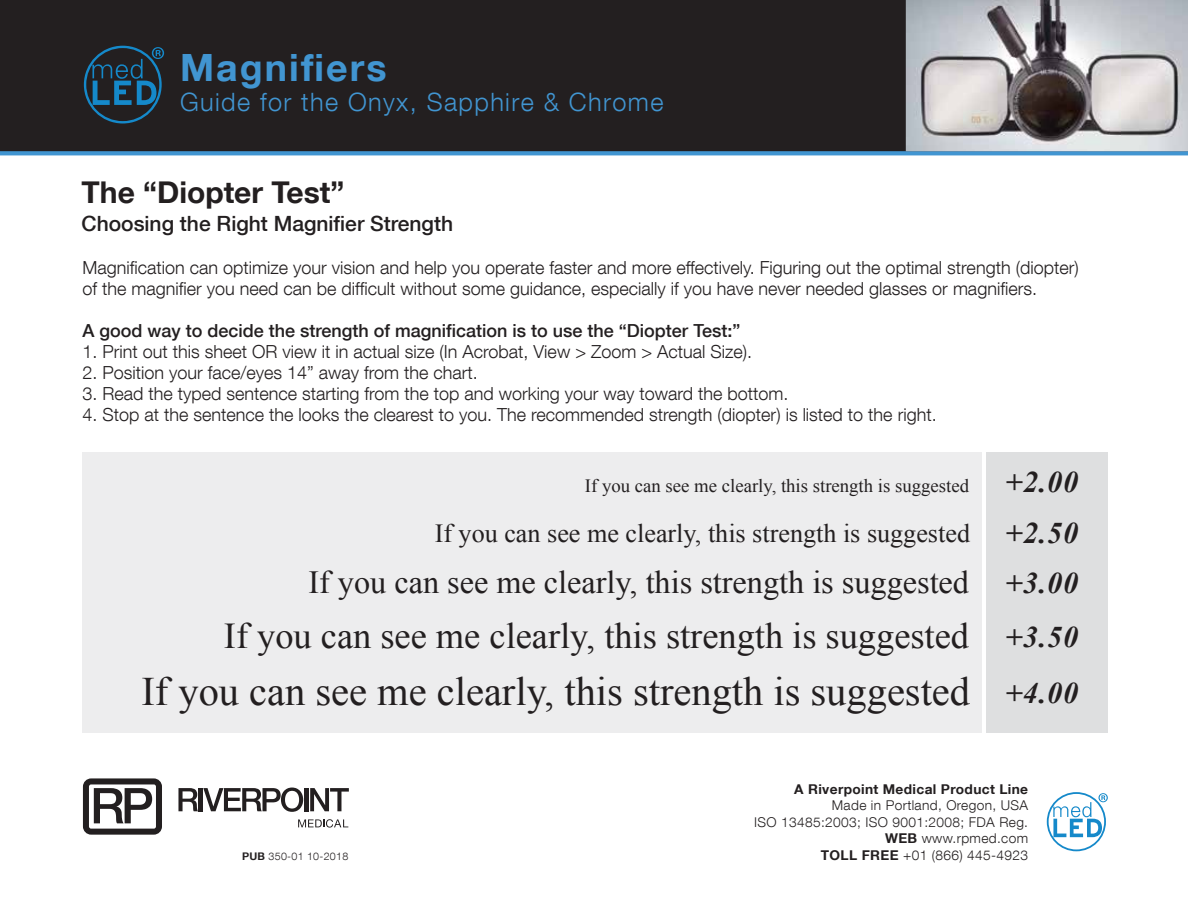
<style>
.page{position:relative;width:1188px;height:918px;background:#fff}
.page>*{position:absolute;margin:0;border:0;box-sizing:border-box;transform-origin:0 0}
.t1{font:40.5px "Times New Roman";color:#231f20}
.t2{font:700 37.65px "Helvetica Neue LT Com";letter-spacing:.055em;color:#4195d1}
.t3{font:36.3px "Times New Roman";color:#231f20}
.t4{font:32.25px "Times New Roman";color:#231f20}
.t5{font:italic 700 30px/54.2px "Times New Roman";letter-spacing:.025em;color:#231f20}
.t6{font:700 30px "Helvetica Neue LT Com";color:#231f20}
.t7{font:26.1px "Times New Roman";color:#231f20}
.t8{font:300 25.35px "Helvetica Neue LT Com";letter-spacing:.055em;color:#4195d1}
.t9{font:500 21px "Helvetica Neue LT Com";color:#231f20}
.t10{font:18.75px "Times New Roman";color:#231f20}
.t11{font:300 18px/21px "Helvetica Neue LT Com";color:#231f20}
.t12{font:500 18px "Helvetica Neue LT Com";color:#231f20}
.t13{font:300 13.5px/16.5px "Helvetica Neue LT Com";letter-spacing:.025em;color:#231f20;text-align:right}
.t14{font:700 13.5px "Helvetica Neue LT Com";letter-spacing:.025em;color:#231f20}
.t15{font:300 10.5px "Helvetica Neue LT Com";letter-spacing:.025em;color:#231f20}
.s1{font-weight:700;font-style:italic;font-size:30px}
.s2{font-weight:700}
</style>
<div class="page">
<div style="left:986px;top:453px;width:122px;height:280px;background:#dedfe0"></div>
<div style="left:82px;top:452px;width:900px;height:281px;background:#ededee"></div>
<div style="left:0;top:0;width:1188px;height:153px;background:#231f20"></div>
<svg style="left:298px;top:819px;width:50px;height:9px"></svg>
<svg style="left:178px;top:788px;width:125px;height:24px"></svg>
<hr style="left:304px;top:788px;width:4px;height:23px;background:#231f20">
<svg style="left:310px;top:788px;width:39px;height:23px"></svg>
<svg style="left:83px;top:778px;width:79px;height:57px"></svg>
<svg style="left:84px;top:46px;width:80px;height:77px"></svg>
<svg style="left:1047px;top:792px;width:61px;height:59px"></svg>
<svg style="left:0;top:151px;width:1188px;height:4px;background:#4190c9"></svg>
<img style="left:906px;top:0;width:282px;height:151px">
<img style="left:963px;top:7px;width:158px;height:141px">
<h2 class="t2" style="left:180px;top:44px;width:208px">Magnifiers</h2>
<h3 class="t8" style="left:180px;top:87px;width:485px">Guide for the Onyx, Sapphire &amp; Chrome</h3>
<h3 class="t6" style="left:82px;top:173px;width:264px">The “Diopter Test”</h3>
<p class="t9" style="left:82px;top:211px;width:373px">Choosing the Right Magnifier Strength</p>
<p class="t11" style="left:82px;top:257px;width:998px">Magnification can optimize your vision and help you operate faster and more effectively. Figuring out the optimal strength (diopter) of the magnifier you need can be difficult without some guidance, especially if you have never needed glasses or magnifiers.</p>
<p class="t12" style="left:82px;top:320px;width:659px">A good way to decide the strength of magnification is to use the “Diopter Test:”</p>
<p class="t11" style="left:82px;top:341px;width:671px">1. Print out this sheet OR view it in actual size (In Acrobat, View &gt; Zoom &gt; Actual Size).</p>
<p class="t11" style="left:82px;top:362px;width:397px">2. Position your face/eyes 14” away from the chart.</p>
<p class="t11" style="left:82px;top:383px;width:708px">3. Read the typed sentence starting from the top and working your way toward the bottom.</p>
<p class="t11" style="left:82px;top:404px;width:856px">4. Stop at the sentence the looks the clearest to you. The recommended strength (diopter) is listed to the right.</p>
<p class="t10" style="left:585px;top:473px;width:386px">If you can see me clearly, this strength is suggested</p>
<h3 class="t7" style="left:435px;top:516px;width:537px">If you can see me clearly, this strength is suggested</h3>
<h3 class="t4" style="left:308px;top:561px;width:662px">If you can see me clearly, this strength is suggested</h3>
<h3 class="t3" style="left:224px;top:611px;width:747px">If you can see me clearly, this strength is suggested</h3>
<h3 class="t5" style="left:1005px;top:455px;width:74px;line-height:51.8px">+2.00 +2.50</h3>
<h3 class="t5" style="left:1005px;top:555px;width:74px">+3.00 +3.50</h3>
<h1 class="t1" style="left:141px;top:665px;width:938px">If you can see me clearly, this strength is suggested <span class="s1">+4.00</span></h1>
<p class="t15" style="left:242px;top:850px;width:108px"><span class="s2">PUB</span> 350-01 10-2018</p>
<p class="t14" style="left:794px;top:780px;width:235px">A Riverpoint Medical Product Line</p>
<p class="t13" style="left:754px;top:797px;width:276px">Made in Portland, Oregon, USA<br>ISO 13485:2003; ISO 9001:2008; FDA Reg.<br><span class="s2">WEB</span> www.rpmed.com<br><span class="s2">TOLL FREE</span> +01 (866) 445-4923</p>
</div>
